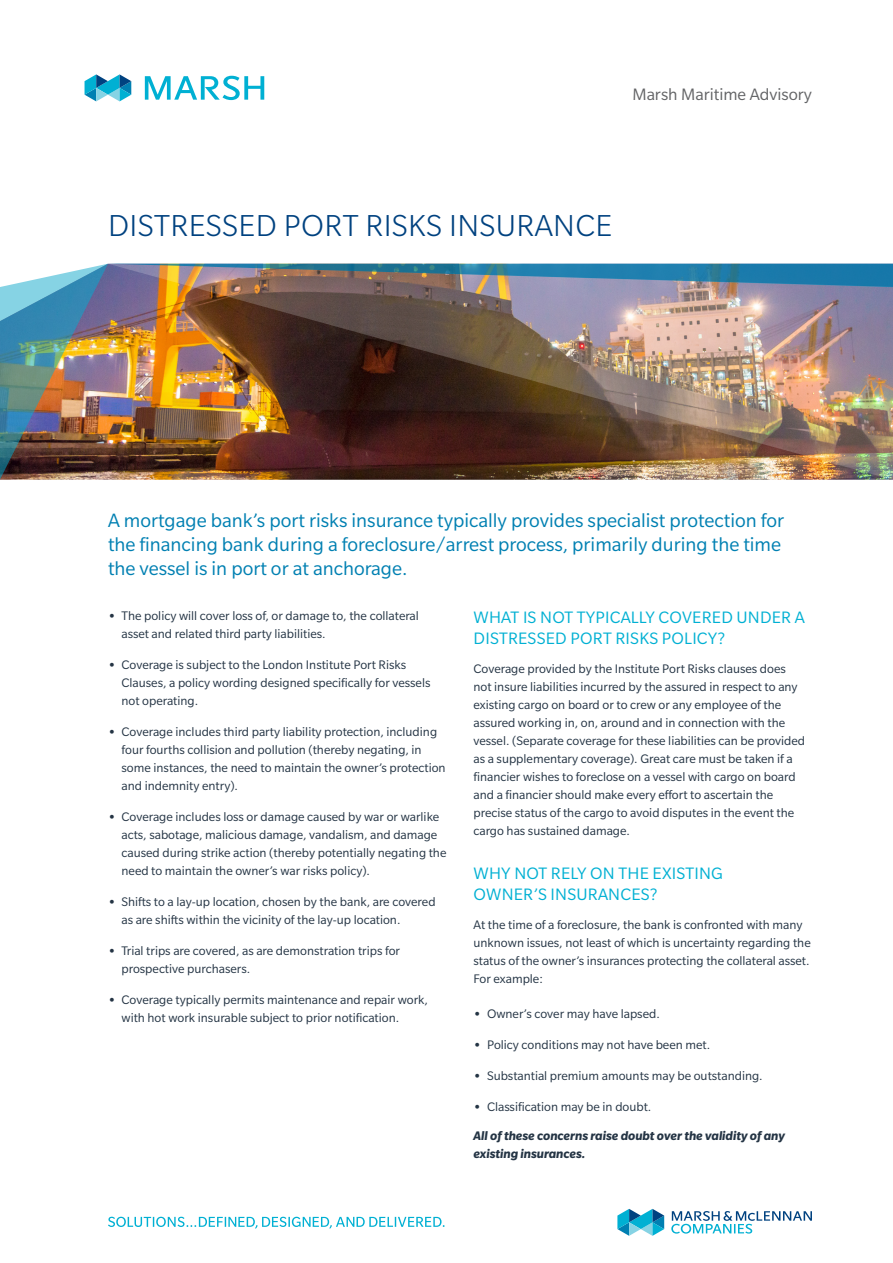
<style>
.page{position:relative;width:893px;height:1263px;background:#fff}
.page>*{position:absolute;margin:0;border:0;box-sizing:border-box;transform-origin:0 0}
.t1{font:300 33px "Slate Pro";letter-spacing:.01em;color:#004280}
.t2{font:21px/24px "Slate Pro";color:#0080b2}
.t3{font:18px/21px "Slate Pro";letter-spacing:.01em;color:#00b0d3}
.t4{font:18px "Slate Pro";color:#636466}
.t5{font:13.5px/18px "Slate Pro";color:#243444}
.t6{font:italic 700 13.5px/29.2px "Slate Pro";color:#243444}
.s1{font-weight:700}
.s2{font-style:normal}
.s3{font-weight:400;font-style:normal}
</style>
<div class="page">
<svg style="left:671px;top:1211px;width:141px;height:22px"></svg>
<svg style="left:617px;top:1209px;width:47px;height:27px"></svg>
<svg style="left:85px;top:74px;width:46px;height:27px"></svg>
<svg style="left:145px;top:76px;width:119px;height:24px"></svg>
<img style="left:0;top:264px;width:108px;height:216px">
<svg style="left:108px;top:1217px;width:337px;height:11px"></svg>
<img style="left:108px;top:264px;width:785px;height:216px">
<h3 class="t4" style="left:632px;top:85px;width:181px">Marsh Maritime Advisory</h3>
<h1 class="t1" style="left:108px;top:208px;width:506px">DISTRESSED PORT RISKS INSURANCE</h1>
<h2 class="t2" style="left:108px;top:508px;width:678px">A mortgage bank’s port risks insurance typically provides specialist protection for the financing bank during a foreclosure/arrest process, primarily during the time the vessel is in port or at anchorage.</h2>
<p class="t5" style="left:121px;top:607px;width:299px;text-indent:-14px"><span class="s1">•</span> The policy will cover loss of, or damage to, the collateral asset and related third party liabilities.</p>
<p class="t5" style="left:121px;top:656px;width:310px;text-indent:-14px"><span class="s1">•</span> Coverage is subject to the London Institute Port Risks<br>Clauses, a policy wording designed specifically for vessels not operating.</p>
<p class="t5" style="left:121px;top:723px;width:326px;text-indent:-14px"><span class="s1">•</span> Coverage includes third party liability protection, including four fourths collision and pollution (thereby negating, in some instances, the need to maintain the owner’s protection and indemnity entry).</p>
<p class="t5" style="left:121px;top:808px;width:326px;text-indent:-14px"><span class="s1">•</span> Coverage includes loss or damage caused by war or warlike acts, sabotage, malicious damage, vandalism, and damage caused during strike action (thereby potentially negating the need to maintain the owner’s war risks policy).</p>
<p class="t5" style="left:121px;top:893px;width:316px;text-indent:-14px"><span class="s1">•</span> Shifts to a lay-up location, chosen by the bank, are covered as are shifts within the vicinity of the lay-up location.</p>
<p class="t5" style="left:121px;top:942px;width:280px;text-indent:-14px"><span class="s1">•</span> Trial trips are covered, as are demonstration trips for prospective purchasers.</p>
<p class="t5" style="left:121px;top:991px;width:308px;text-indent:-14px"><span class="s1">•</span> Coverage typically permits maintenance and repair work, with hot work insurable subject to prior notification.</p>
<h3 class="t3" style="left:474px;top:607px;width:333px">WHAT IS NOT TYPICALLY COVERED UNDER A<br>DISTRESSED PORT RISKS POLICY?</h3>
<p class="t5" style="left:473px;top:660px;width:333px">Coverage provided by the Institute Port Risks clauses does not insure liabilities incurred by the assured in respect to any existing cargo on board or to crew or any employee of the assured working in, on, around and in connection with the vessel. (Separate coverage for these liabilities can be provided as a supplementary coverage). Great care must be taken if a financier wishes to foreclose on a vessel with cargo on board and a financier should make every effort to ascertain the precise status of the cargo to avoid disputes in the event the cargo has sustained damage.</p>
<h3 class="t3" style="left:474px;top:863px;width:251px">WHY NOT RELY ON THE EXISTING<br>OWNER’S INSURANCES?</h3>
<p class="t5" style="left:473px;top:915px;width:339px">At the time of a foreclosure, the bank is confronted with many unknown issues, not least of which is uncertainty regarding the status of the owner’s insurances protecting the collateral asset.<br>For example:</p>
<p class="t5" style="left:473px;top:1005px;width:188px"><span class="s1">•</span> Owner’s cover may have lapsed.</p>
<p class="t5" style="left:473px;top:1036px;width:238px"><span class="s1">•</span> Policy conditions may not have been met.</p>
<p class="t5" style="left:473px;top:1066px;width:291px"><span class="s1">•</span> Substantial premium amounts may be outstanding.</p>
<p class="t6" style="left:473px;top:1092px;width:313px"><span class="s2">•</span> <span class="s3">Classification may be in doubt.<br></span>All of these concerns raise doubt over the validity of any</p>
<p class="t6" style="left:473px;top:1139px;width:114px">existing insurances.</p>
</div>
